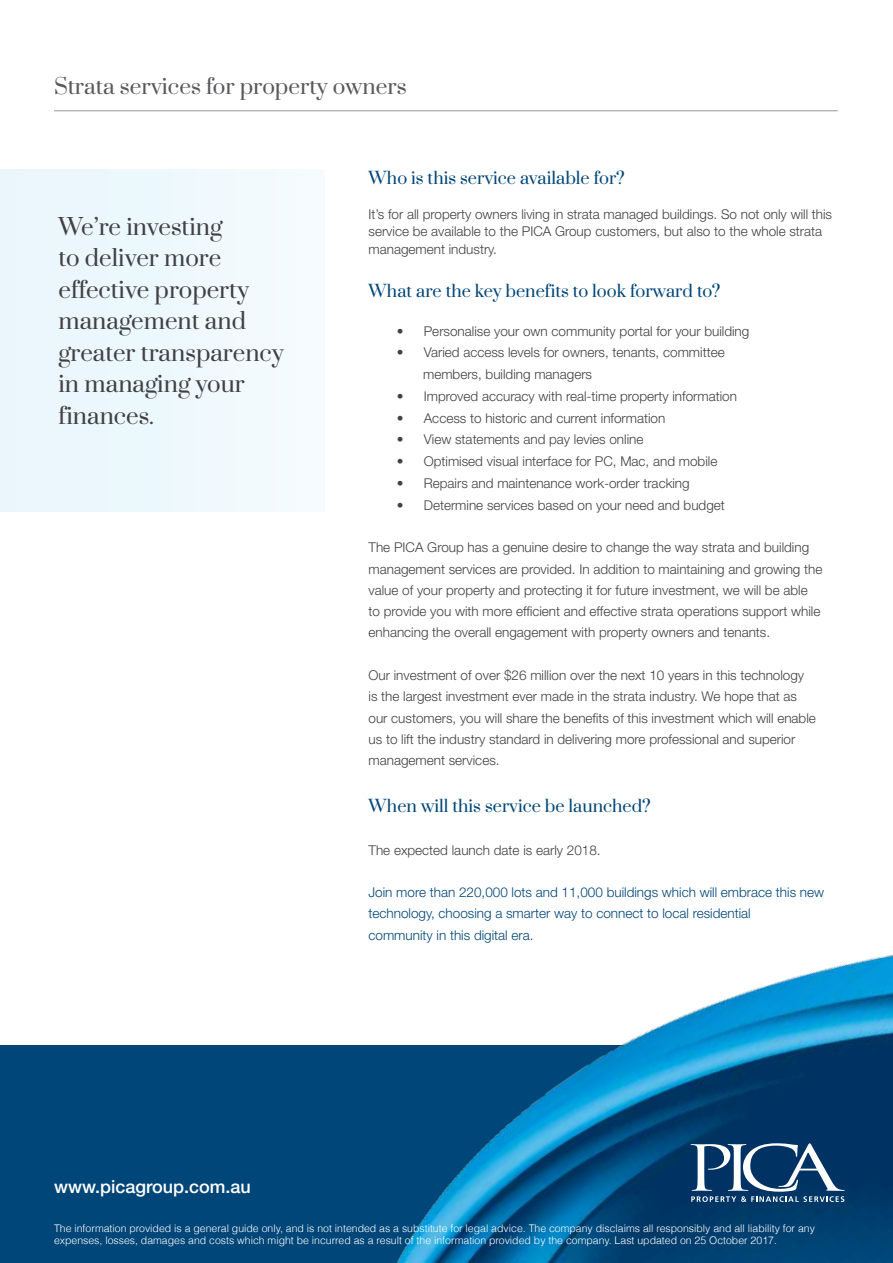
<style>
.page{position:relative;width:893px;height:1263px;background:#fff}
.page>*{position:absolute;margin:0;border:0;box-sizing:border-box;transform-origin:0 0}
.t1{font:22.5px/31.5px "Prata";color:#414042}
.t2{font:21px "Prata";color:#58595b}
.t3{font:500 18px "Helvetica Neue LT Std";color:#fff}
.t4{font:16.5px "Prata";color:#004678}
.t5{font:300 13.5px/21.3px "Helvetica Neue LT Std";color:#414042}
.t6{font:300 13.5px/21.3px "Helvetica Neue LT Std";color:#004678}
.t7{font:300 10.5px/12.6px "Helvetica";color:#fff}
</style>
<div class="page">
<div style="left:0;top:1045px;width:893px;height:218px;background:#004678"></div>
<img style="left:397px;top:954px;width:496px;height:309px">
<svg style="left:691px;top:1143px;width:154px;height:59px;background:#41688b"></svg>
<div style="left:0;top:169px;width:324px;height:342px;background:#ecf8fd"></div>
<hr style="left:54px;top:111px;width:784px;height:1px;background:#939598">
<h2 class="t2" style="left:54px;top:73px;width:354px">Strata services for property owners</h2>
<h1 class="t1" style="left:58px;top:211px;width:227px">We’re investing<br>to deliver more effective property management and greater transparency in managing your finances.</h1>
<p class="t4" style="left:369px;top:167px;width:258px">Who is this service available for?</p>
<p class="t5" style="left:369px;top:205px;width:465px;line-height:17.2px">It’s for all property owners living in strata managed buildings. So not only will this service be available to the PICA Group customers, but also to the whole strata management industry.</p>
<p class="t4" style="left:369px;top:280px;width:353px">What are the key benefits to look forward to?</p>
<p class="t5" style="left:397px;top:320px;width:354px">• Personalise your own community portal for your building</p>
<p class="t5" style="left:423px;top:341px;width:303px;line-height:21.8px;text-indent:-26px">• Varied access levels for owners, tenants, committee members, building managers</p>
<p class="t5" style="left:397px;top:385px;width:342px">• Improved accuracy with real-time property information</p>
<p class="t5" style="left:397px;top:407px;width:270px">• Access to historic and current information</p>
<p class="t5" style="left:397px;top:429px;width:248px">• View statements and pay levies online</p>
<p class="t5" style="left:397px;top:450px;width:322px">• Optimised visual interface for PC, Mac, and mobile</p>
<p class="t5" style="left:397px;top:472px;width:294px">• Repairs and maintenance work-order tracking</p>
<p class="t5" style="left:397px;top:494px;width:330px">• Determine services based on your need and budget</p>
<p class="t5" style="left:369px;top:536px;width:455px">The PICA Group has a genuine desire to change the way strata and building management services are provided. In addition to maintaining and growing the value of your property and protecting it for future investment, we will be able to provide you with more efficient and effective strata operations support while enhancing the overall engagement with property owners and tenants.</p>
<p class="t5" style="left:369px;top:664px;width:449px">Our investment of over $26 million over the next 10 years in this technology is the largest investment ever made in the strata industry. We hope that as our customers, you will share the benefits of this investment which will enable us to lift the industry standard in delivering more professional and superior management services.</p>
<p class="t4" style="left:369px;top:796px;width:284px">When will this service be launched?</p>
<p class="t5" style="left:369px;top:839px;width:234px">The expected launch date is early 2018.</p>
<p class="t6" style="left:369px;top:881px;width:457px">Join more than 220,000 lots and 11,000 buildings which will embrace this new technology, choosing a smarter way to connect to local residential<br>community in this digital era.</p>
<h3 class="t3" style="left:54px;top:1175px;width:198px">www.picagroup.com.au</h3>
<p class="t7" style="left:54px;top:1221px;width:762px">The information provided is a general guide only, and is not intended as a substitute for legal advice. The company disclaims all responsibly and all liability for any expenses, losses, damages and costs which might be incurred as a result of the information provided by the company. Last updated on 25 October 2017.</p>
</div>
